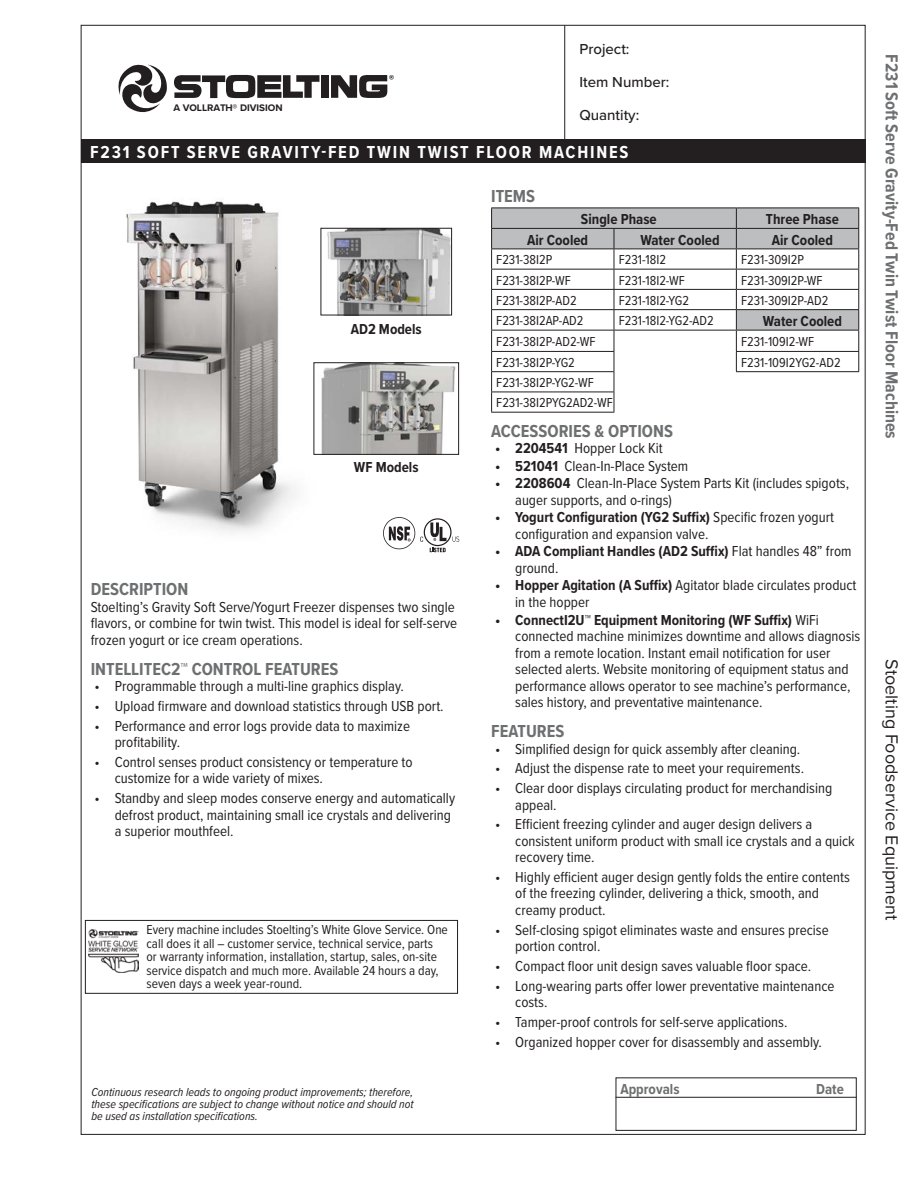
<style>
.page{position:relative;width:918px;height:1188px;background:#fff}
.page>*{position:absolute;margin:0;border:0;box-sizing:border-box;transform-origin:0 0}
.t1{font:700 18px "Proxima Nova Cond";color:#6d6f71}
.t2{font:700 18px "Proxima Nova Cond";letter-spacing:.1em;color:#fff}
.t3{font:18px "Proxima Nova";color:#231f20}
.t4{font:15px/16.5px "Proxima Nova Cond";color:#231f20}
.t5{font:700 15px/16.5px "Proxima Nova Cond";color:#231f20}
.t6{font:500 15px/32.7px "Proxima Nova";color:#231f20}
.t7{font:700 15px "Proxima Nova Cond";color:#6d6f71}
.t8{font:13.5px/13.5px "Proxima Nova Cond";color:#231f20}
.t9{font:italic 12px/12px "Proxima Nova Cond";color:#231f20}
.t10{font:700 9.9px "Proxima Nova";color:#231f20}
.s1{font-weight:700}
.s2{font-weight:400}
</style>
<div class="page">
<div style="left:616px;top:1077px;width:241px;height:54px;border:1px solid #231f20"></div>
<hr style="left:616px;top:1097px;width:241px;height:1px;background:#231f20">
<div style="left:85px;top:920px;width:373px;height:74px;border:1px solid #231f20"></div>
<img style="left:88px;top:930px;width:50px;height:43px">
<svg style="left:118px;top:64px;width:49px;height:48px"></svg>
<div style="left:321px;top:75px;width:8px;height:23px;background:#231f20"></div>
<svg style="left:331px;top:75px;width:63px;height:23px"></svg>
<svg style="left:174px;top:75px;width:145px;height:23px"></svg>
<hr style="left:564px;top:25px;width:1px;height:114px;background:#231f20">
<div style="left:81px;top:139px;width:784px;height:23px;background:#231f20"></div>
<img style="left:126px;top:201px;width:210px;height:332px">
<svg style="left:737px;top:209px;width:121px;height:121px;fill:#bcbec0"></svg>
<hr style="left:491px;top:412px;width:123px;height:1px;background:#231f20">
<hr style="left:736px;top:208px;width:123px;height:1px;background:#231f20">
<hr style="left:736px;top:228px;width:123px;height:1px;background:#231f20">
<hr style="left:736px;top:249px;width:123px;height:1px;background:#231f20">
<hr style="left:736px;top:330px;width:123px;height:1px;background:#231f20">
<hr style="left:736px;top:309px;width:123px;height:1px;background:#231f20">
<hr style="left:736px;top:371px;width:123px;height:1px;background:#231f20">
<svg style="left:858px;top:208px;width:1px;height:163px"></svg>
<svg style="left:491px;top:208px;width:246px;height:204px"></svg>
<hr style="left:491px;top:371px;width:123px;height:1px;background:#231f20">
<hr style="left:491px;top:392px;width:123px;height:1px;background:#231f20">
<hr style="left:736px;top:269px;width:123px;height:1px;background:#231f20">
<hr style="left:736px;top:289px;width:123px;height:1px;background:#231f20">
<hr style="left:736px;top:351px;width:123px;height:1px;background:#231f20">
<svg style="left:383px;top:517px;width:76px;height:35px"></svg>
<img style="left:323px;top:230px;width:127px;height:83px">
<div style="left:321px;top:228px;width:131px;height:87px;border:1px solid #231f20"></div>
<img style="left:316px;top:364px;width:140px;height:89px">
<div style="left:314px;top:362px;width:145px;height:93px;border:1px solid #231f20"></div>
<p class="t6" style="left:579px;top:32px;width:91px">Project:<br>Item Number:<br>Quantity:</p>
<p class="t2" style="left:90px;top:138px;width:540px">F231 SOFT SERVE GRAVITY-FED TWIN TWIST FLOOR MACHINES</p>
<p class="t10" style="left:174px;top:100px;width:111px">A VOLLRATH® DIVISION</p>
<p class="t5" style="left:351px;top:320px;width:73px">AD2 Models</p>
<p class="t5" style="left:354px;top:458px;width:66px">WF Models</p>
<p class="t1" style="left:91px;top:576px;width:99px">DESCRIPTION</p>
<p class="t4" style="left:91px;top:598px;width:368px">Stoelting’s Gravity Soft Serve/Yogurt Freezer dispenses two single flavors, or combine for twin twist. This model is ideal for self-serve frozen yogurt or ice cream operations.</p>
<p class="t1" style="left:91px;top:655px;width:249px">INTELLITEC2™ CONTROL FEATURES</p>
<p class="t4" style="left:94px;top:677px;width:311px">• Programmable through a multi-line graphics display.</p>
<p class="t4" style="left:94px;top:697px;width:351px">• Upload firmware and download statistics through USB port.</p>
<p class="t4" style="left:115px;top:717px;width:297px;text-indent:-20px">• Performance and error logs provide data to maximize profitability.</p>
<p class="t4" style="left:115px;top:753px;width:299px;text-indent:-20px">• Control senses product consistency or temperature to customize for a wide variety of mixes.</p>
<p class="t4" style="left:115px;top:789px;width:342px;text-indent:-20px">• Standby and sleep modes conserve energy and automatically defrost product, maintaining small ice crystals and delivering a superior mouthfeel.</p>
<p class="t8" style="left:146px;top:923px;width:303px">Every machine includes Stoelting’s White Glove Service. One call does it all – customer service, technical service, parts<br>or warranty information, installation, startup, sales, on-site service dispatch and much more. Available 24 hours a day, seven days a week year-round.</p>
<p class="t1" style="left:491px;top:182px;width:45px">ITEMS</p>
<p class="t5" style="left:581px;top:211px;width:77px">Single Phase</p>
<p class="t5" style="left:766px;top:211px;width:74px">Three Phase</p>
<p class="t5" style="left:527px;top:231px;width:63px">Air Cooled</p>
<p class="t5" style="left:640px;top:231px;width:81px">Water Cooled</p>
<p class="t5" style="left:772px;top:231px;width:63px">Air Cooled</p>
<p class="t8" style="left:496px;top:253px;width:58px">F231-38I2P</p>
<p class="t8" style="left:619px;top:253px;width:49px">F231-18I2</p>
<p class="t8" style="left:741px;top:253px;width:65px">F231-309I2P</p>
<p class="t8" style="left:496px;top:273px;width:76px">F231-38I2P-WF</p>
<p class="t8" style="left:619px;top:273px;width:68px">F231-18I2-WF</p>
<p class="t8" style="left:741px;top:273px;width:83px">F231-309I2P-WF</p>
<p class="t8" style="left:496px;top:293px;width:82px">F231-38I2P-AD2</p>
<p class="t8" style="left:619px;top:293px;width:72px">F231-18I2-YG2</p>
<p class="t8" style="left:741px;top:293px;width:89px">F231-309I2P-AD2</p>
<p class="t8" style="left:496px;top:313px;width:89px">F231-38I2AP-AD2</p>
<p class="t8" style="left:619px;top:313px;width:97px">F231-18I2-YG2-AD2</p>
<p class="t5" style="left:763px;top:312px;width:81px">Water Cooled</p>
<p class="t8" style="left:496px;top:334px;width:101px">F231-38I2P-AD2-WF</p>
<p class="t8" style="left:741px;top:334px;width:75px">F231-109I2-WF</p>
<p class="t8" style="left:496px;top:355px;width:80px">F231-38I2P-YG2</p>
<p class="t8" style="left:741px;top:355px;width:101px">F231-109I2YG2-AD2</p>
<p class="t8" style="left:496px;top:372px;width:118px;line-height:20.2px">F231-38I2P-YG2-WF<br>F231-38I2PYG2AD2-WF</p>
<p class="t1" style="left:491px;top:417px;width:183px">ACCESSORIES &amp; OPTIONS</p>
<p class="t4" style="left:495px;top:439px;width:169px"><span class="s1">• 2204541</span> Hopper Lock Kit</p>
<p class="t4" style="left:495px;top:457px;width:195px"><span class="s1">• 521041</span> Clean-In-Place System</p>
<p class="t4" style="left:515px;top:474px;width:335px;text-indent:-20px"><span class="s1">• 2208604</span> Clean-In-Place System Parts Kit (includes spigots, auger supports, and o-rings)</p>
<p class="t4" style="left:515px;top:508px;width:320px;text-indent:-20px"><span class="s1">• Yogurt Configuration (YG2 Suffix)</span> Specific frozen yogurt configuration and expansion valve.</p>
<p class="t5" style="left:515px;top:543px;width:338px;text-indent:-20px">• ADA Compliant Handles (AD2 Suffix) <span class="s2">Flat handles 48” from ground.</span></p>
<p class="t4" style="left:515px;top:577px;width:343px;text-indent:-20px"><span class="s1">• Hopper Agitation (A Suffix)</span> Agitator blade circulates product in the hopper</p>
<p class="t4" style="left:515px;top:611px;width:347px;text-indent:-20px"><span class="s1">• ConnectI2U™ Equipment Monitoring (WF Suffix)</span> WiFi connected machine minimizes downtime and allows diagnosis from a remote location. Instant email notification for user selected alerts. Website monitoring of equipment status and performance allows operator to see machine’s performance, sales history, and preventative maintenance.</p>
<p class="t1" style="left:491px;top:718px;width:75px">FEATURES</p>
<p class="t4" style="left:495px;top:740px;width:307px">• Simplified design for quick assembly after cleaning.</p>
<p class="t4" style="left:495px;top:759px;width:311px">• Adjust the dispense rate to meet your requirements.</p>
<p class="t4" style="left:515px;top:779px;width:318px;text-indent:-20px">• Clear door displays circulating product for merchandising appeal.</p>
<p class="t4" style="left:515px;top:815px;width:341px;text-indent:-20px">• Efficient freezing cylinder and auger design delivers a consistent uniform product with small ice crystals and a quick recovery time.</p>
<p class="t4" style="left:515px;top:868px;width:336px;text-indent:-20px">• Highly efficient auger design gently folds the entire contents of the freezing cylinder, delivering a thick, smooth, and creamy product.</p>
<p class="t4" style="left:515px;top:921px;width:315px;text-indent:-20px">• Self-closing spigot eliminates waste and ensures precise portion control.</p>
<p class="t4" style="left:495px;top:957px;width:318px">• Compact floor unit design saves valuable floor space.</p>
<p class="t4" style="left:515px;top:977px;width:321px;text-indent:-20px">• Long-wearing parts offer lower preventative maintenance costs.</p>
<p class="t4" style="left:495px;top:1013px;width:294px">• Tamper-proof controls for self-serve applications.</p>
<p class="t4" style="left:495px;top:1033px;width:328px">• Organized hopper cover for disassembly and assembly.</p>
<p class="t9" style="left:91px;top:1086px;width:323px">Continuous research leads to ongoing product improvements; therefore,</p>
<p class="t7" style="left:620px;top:1078px;width:61px">Approvals</p>
<p class="t7" style="left:816px;top:1078px;width:29px">Date</p>
<p class="t9" style="left:91px;top:1098px;width:324px">these specifications are subject to change without notice and should not be used as installation specifications.</p>
<p class="t1" style="left:905px;top:54px;width:386px;rotate:90deg">F231 Soft Serve Gravity-Fed Twin Twist Floor Machines</p>
<p class="t3" style="left:905px;top:659px;width:262px;rotate:90deg">Stoelting Foodservice Equipment</p>
</div>
